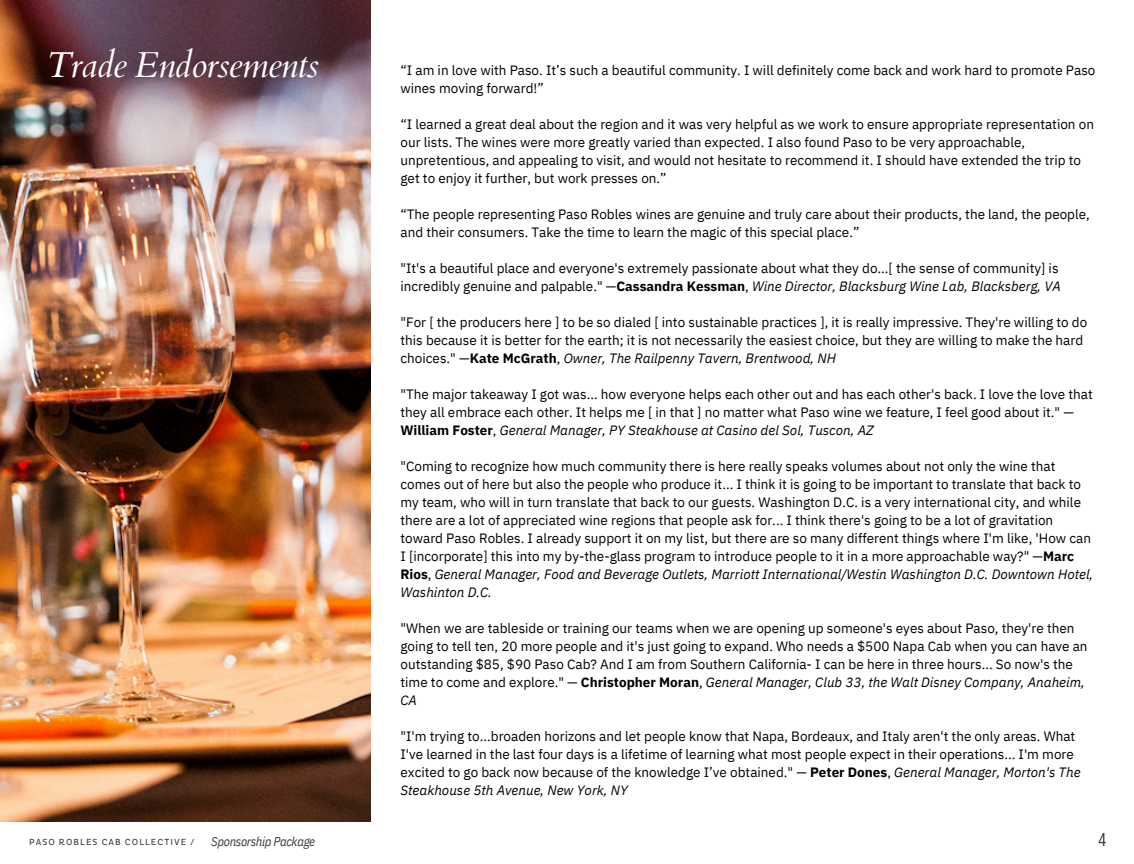
<style>
.page{position:relative;width:1134px;height:864px;background:#fff}
.page>*{position:absolute;margin:0;border:0;box-sizing:border-box;transform-origin:0 0}
.t1{font:italic 36px "Cardo";letter-spacing:-.025em;color:#fff}
.t2{font:18px "Open Sans Condensed";color:#3f3939}
.t3{font:13.5px/18px "IBM Plex Sans";color:#000}
.t4{font:italic 12.75px "IBM Plex Sans Cond";letter-spacing:-.025em;color:#3f3939}
.t5{font:9px "Pluto Cond";letter-spacing:.12em;color:#3f3939}
.s1{font-weight:700}
.s2{font-style:italic}
</style>
<div class="page">
<img style="left:0;top:0;width:370px;height:821px">
<p class="t1" style="left:46px;top:41px;width:274px">Trade Endorsements</p>
<p class="t3" style="left:400px;top:61px;width:697px">“I am in love with Paso. It’s such a beautiful community. I will definitely come back and work hard to promote Paso wines moving forward!”</p>
<h2 class="t3" style="left:400px;top:115px;width:695px">“I learned a great deal about the region and it was very helpful as we work to ensure appropriate representation on our lists. The wines were more greatly varied than expected. I also found Paso to be very approachable, unpretentious, and appealing to visit, and would not hesitate to recommend it. I should have extended the trip to get to enjoy it further, but work presses on.”</h2>
<h2 class="t3" style="left:400px;top:205px;width:691px">“The people representing Paso Robles wines are genuine and truly care about their products, the land, the people, and their consumers. Take the time to learn the magic of this special place.”</h2>
<h2 class="t3" style="left:400px;top:259px;width:662px">"It's a beautiful place and everyone's extremely passionate about what they do...[ the sense of community] is incredibly genuine and palpable." —<span class="s1">Cassandra Kessman</span>, <span class="s2">Wine Director, Blacksburg Wine Lab, Blacksberg, VA</span></h2>
<h2 class="t3" style="left:400px;top:313px;width:688px">"For [ the producers here ] to be so dialed [ into sustainable practices ], it is really impressive. They're willing to do this because it is better for the earth; it is not necessarily the easiest choice, but they are willing to make the hard choices." —<span class="s1">Kate McGrath</span>, <span class="s2">Owner, The Railpenny Tavern, Brentwood, NH</span></h2>
<h2 class="t3" style="left:400px;top:385px;width:694px">"The major takeaway I got was... how everyone helps each other out and has each other's back. I love the love that they all embrace each other. It helps me [ in that ] no matter what Paso wine we feature, I feel good about it." —<br><span class="s1">William Foster</span>, <span class="s2">General Manager, PY Steakhouse at Casino del Sol, Tuscon, AZ</span></h2>
<h2 class="t3" style="left:400px;top:457px;width:694px">"Coming to recognize how much community there is here really speaks volumes about not only the wine that comes out of here but also the people who produce it... I think it is going to be important to translate that back to my team, who will in turn translate that back to our guests. Washington D.C. is a very international city, and while there are a lot of appreciated wine regions that people ask for... I think there's going to be a lot of gravitation toward Paso Robles. I already support it on my list, but there are so many different things where I'm like, 'How can I [incorporate] this into my by-the-glass program to introduce people to it in a more approachable way?" —<span class="s1">Marc Rios</span>, <span class="s2">General Manager, Food and Beverage Outlets, Marriott International/Westin Washington D.C. Downtown Hotel, Washinton D.C.</span></h2>
<h2 class="t3" style="left:400px;top:619px;width:689px">"When we are tableside or training our teams when we are opening up someone's eyes about Paso, they're then going to tell ten, 20 more people and it's just going to expand. Who needs a $500 Napa Cab when you can have an outstanding $85, $90 Paso Cab? And I am from Southern California- I can be here in three hours... So now's the time to come and explore." — <span class="s1">Christopher Moran</span>, <span class="s2">General Manager, Club 33, the Walt Disney Company, Anaheim, CA</span></h2>
<h2 class="t3" style="left:400px;top:727px;width:682px">"I'm trying to...broaden horizons and let people know that Napa, Bordeaux, and Italy aren't the only areas. What I've learned in the last four days is a lifetime of learning what most people expect in their operations... I'm more excited to go back now because of the knowledge I’ve obtained." — <span class="s1">Peter Dones</span>, <span class="s2">General Manager, Morton's The Steakhouse 5th Avenue, New York, NY</span></h2>
<h1 class="t5" style="left:29px;top:837px;width:167px">PASO ROBLES CAB COLLECTIVE /</h1>
<h2 class="t4" style="left:211px;top:833px;width:105px">Sponsorship Package</h2>
<p class="t2" style="left:1099px;top:827px;width:9px">4</p>
</div>
